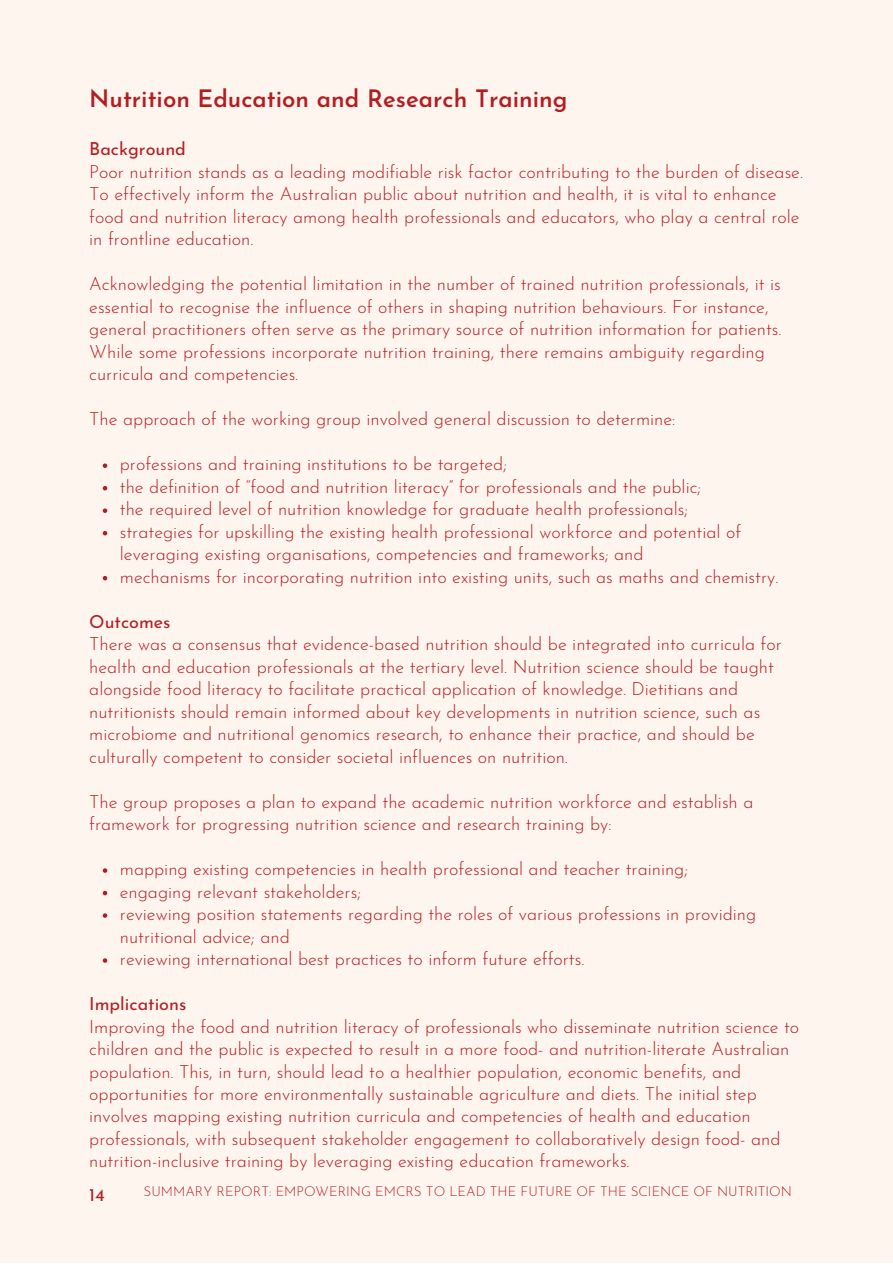
<style>
.page{position:relative;width:893px;height:1264px;background:#fff}
.page>*{position:absolute;margin:0;border:0;box-sizing:border-box;transform-origin:0 0}
.t1{font:600 24px "Josefin Sans";color:#b31d20}
.t2{font:300 18px/22.5px "Josefin Sans";color:#b31d20}
.t3{font:18px "Josefin Sans";color:#b31d20}
.t4{font:300 13.5px "Josefin Sans";color:#b31d20}
</style>
<div class="page">
<div style="left:0;top:0;width:892px;height:1262px;background:#fff5ef"></div>
<svg style="left:103px;top:463px;width:4px;height:5px"></svg>
<svg style="left:103px;top:486px;width:4px;height:4px"></svg>
<svg style="left:103px;top:508px;width:4px;height:5px"></svg>
<svg style="left:103px;top:531px;width:4px;height:4px"></svg>
<svg style="left:103px;top:576px;width:4px;height:4px"></svg>
<svg style="left:103px;top:868px;width:4px;height:4px"></svg>
<svg style="left:103px;top:890px;width:4px;height:5px"></svg>
<svg style="left:103px;top:913px;width:4px;height:4px"></svg>
<svg style="left:103px;top:958px;width:4px;height:4px"></svg>
<h1 class="t1" style="left:89px;top:89px;width:479px">Nutrition Education and Research Training</h1>
<p class="t3" style="left:89px;top:142px;width:98px">Background</p>
<p class="t2" style="left:89px;top:162px;width:715px">Poor nutrition stands as a leading modifiable risk factor contributing to the burden of disease.<br>To effectively inform the Australian public about nutrition and health, it is vital to enhance food and nutrition literacy among health professionals and educators, who play a central role in frontline education.</p>
<p class="t2" style="left:89px;top:274px;width:693px">Acknowledging the potential limitation in the number of trained nutrition professionals, it is essential to recognise the influence of others in shaping nutrition behaviours. For instance, general practitioners often serve as the primary source of nutrition information for patients.<br>While some professions incorporate nutrition training, there remains ambiguity regarding curricula and competencies.</p>
<p class="t2" style="left:89px;top:409px;width:587px">The approach of the working group involved general discussion to determine:</p>
<p class="t2" style="left:120px;top:454px;width:660px">professions and training institutions to be targeted;<br>the definition of “food and nutrition literacy” for professionals and the public;<br>the required level of nutrition knowledge for graduate health professionals;<br>strategies for upskilling the existing health professional workforce and potential of leveraging existing organisations, competencies and frameworks; and<br>mechanisms for incorporating nutrition into existing units, such as maths and chemistry.</p>
<p class="t3" style="left:89px;top:614px;width:83px">Outcomes</p>
<p class="t2" style="left:89px;top:634px;width:694px">There was a consensus that evidence-based nutrition should be integrated into curricula for health and education professionals at the tertiary level. Nutrition science should be taught alongside food literacy to facilitate practical application of knowledge. Dietitians and nutritionists should remain informed about key developments in nutrition science, such as microbiome and nutritional genomics research, to enhance their practice, and should be culturally competent to consider societal influences on nutrition.</p>
<p class="t2" style="left:89px;top:791px;width:665px">The group proposes a plan to expand the academic nutrition workforce and establish a framework for progressing nutrition science and research training by:</p>
<p class="t2" style="left:120px;top:859px;width:638px">mapping existing competencies in health professional and teacher training; engaging relevant stakeholders;<br>reviewing position statements regarding the roles of various professions in providing nutritional advice; and<br>reviewing international best practices to inform future efforts.</p>
<p class="t3" style="left:89px;top:996px;width:99px">Implications</p>
<p class="t2" style="left:89px;top:1016px;width:711px">Improving the food and nutrition literacy of professionals who disseminate nutrition science to children and the public is expected to result in a more food- and nutrition-literate Australian population. This, in turn, should lead to a healthier population, economic benefits, and opportunities for more environmentally sustainable agriculture and diets. The initial step involves mapping existing nutrition curricula and competencies of health and education professionals, with subsequent stakeholder engagement to collaboratively design food- and nutrition-inclusive training by leveraging existing education frameworks.</p>
<p class="t3" style="left:89px;top:1187px;width:17px">14</p>
<p class="t4" style="left:144px;top:1186px;width:649px">SUMMARY REPORT: EMPOWERING EMCRS TO LEAD THE FUTURE OF THE SCIENCE OF NUTRITION</p>
</div>
